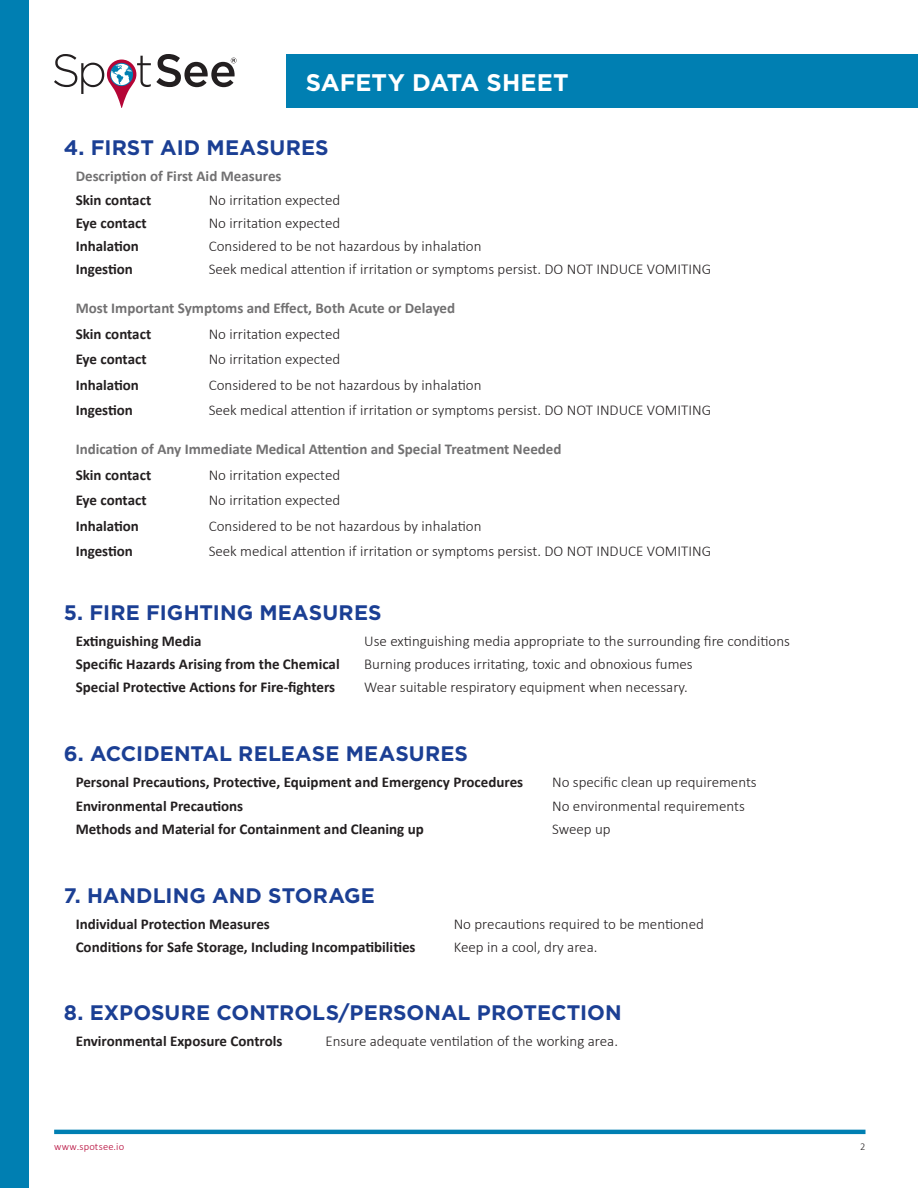
<style>
.page{position:relative;width:918px;height:1188px;background:#fff}
.page>*{position:absolute;margin:0;border:0;box-sizing:border-box;transform-origin:0 0}
.t1{font:700 24px "Gotham";letter-spacing:.005em;color:#fff}
.t2{font:700 21px "Gotham";letter-spacing:.005em;color:#1b3f94}
.t3{font:300 15px "Calibri";color:#231f20}
.t4{font:700 15px "Calibri";color:#231f20}
.t5{font:700 15px "Calibri";color:#727172}
.t6{font:300 10.5px "Calibri";letter-spacing:.02em;color:#b50536}
.t7{font:300 10.5px "Calibri";color:#231f20}
</style>
<div class="page">
<div style="left:286px;top:54px;width:632px;height:54px;background:#007fb2"></div>
<div style="left:0;top:0;width:29px;height:1188px;background:#007fb2"></div>
<svg style="left:54px;top:54px;width:183px;height:54px"></svg>
<hr style="left:54px;top:1130px;width:812px;height:4px;background:#007fb2">
<h1 class="t1" style="left:306px;top:69px;width:264px">SAFETY DATA SHEET</h1>
<p class="t2" style="left:64px;top:136px;width:267px">4. FIRST AID MEASURES</p>
<p class="t5" style="left:76px;top:167px;width:207px">Description of First Aid Measures</p>
<p class="t4" style="left:76px;top:190px;width:77px">Skin contact</p>
<p class="t3" style="left:209px;top:190px;width:133px">No irritation expected</p>
<p class="t4" style="left:76px;top:213px;width:72px">Eye contact</p>
<p class="t3" style="left:209px;top:214px;width:133px">No irritation expected</p>
<p class="t4" style="left:76px;top:236px;width:65px">Inhalation</p>
<p class="t3" style="left:209px;top:237px;width:274px">Considered to be not hazardous by inhalation</p>
<p class="t4" style="left:76px;top:260px;width:59px">Ingestion</p>
<p class="t3" style="left:209px;top:260px;width:504px">Seek medical attention if irritation or symptoms persist. DO NOT INDUCE VOMITING</p>
<p class="t5" style="left:76px;top:299px;width:381px">Most Important Symptoms and Effect, Both Acute or Delayed</p>
<p class="t4" style="left:76px;top:324px;width:77px">Skin contact</p>
<p class="t3" style="left:209px;top:325px;width:133px">No irritation expected</p>
<p class="t4" style="left:76px;top:350px;width:72px">Eye contact</p>
<p class="t3" style="left:209px;top:350px;width:133px">No irritation expected</p>
<p class="t4" style="left:76px;top:375px;width:65px">Inhalation</p>
<p class="t3" style="left:209px;top:376px;width:274px">Considered to be not hazardous by inhalation</p>
<p class="t4" style="left:76px;top:401px;width:59px">Ingestion</p>
<p class="t3" style="left:209px;top:401px;width:504px">Seek medical attention if irritation or symptoms persist. DO NOT INDUCE VOMITING</p>
<p class="t5" style="left:76px;top:440px;width:487px">Indication of Any Immediate Medical Attention and Special Treatment Needed</p>
<p class="t4" style="left:76px;top:465px;width:77px">Skin contact</p>
<p class="t3" style="left:209px;top:466px;width:133px">No irritation expected</p>
<p class="t4" style="left:76px;top:491px;width:72px">Eye contact</p>
<p class="t3" style="left:209px;top:491px;width:133px">No irritation expected</p>
<p class="t4" style="left:76px;top:516px;width:65px">Inhalation</p>
<p class="t3" style="left:209px;top:517px;width:274px">Considered to be not hazardous by inhalation</p>
<p class="t4" style="left:76px;top:542px;width:59px">Ingestion</p>
<p class="t3" style="left:209px;top:542px;width:504px">Seek medical attention if irritation or symptoms persist. DO NOT INDUCE VOMITING</p>
<p class="t2" style="left:64px;top:600px;width:319px">5. FIRE FIGHTING MEASURES</p>
<p class="t4" style="left:76px;top:631px;width:127px">Extinguishing Media</p>
<p class="t3" style="left:364px;top:631px;width:427px">Use extinguishing media appropriate to the surrounding fire conditions</p>
<p class="t4" style="left:76px;top:654px;width:266px">Specific Hazards Arising from the Chemical</p>
<p class="t3" style="left:364px;top:655px;width:330px">Burning produces irritating, toxic and obnoxious fumes</p>
<p class="t4" style="left:76px;top:678px;width:261px">Special Protective Actions for Fire-fighters</p>
<p class="t3" style="left:364px;top:678px;width:325px">Wear suitable respiratory equipment when necessary.</p>
<p class="t2" style="left:64px;top:742px;width:406px">6. ACCIDENTAL RELEASE MEASURES</p>
<p class="t4" style="left:76px;top:773px;width:449px">Personal Precautions, Protective, Equipment and Emergency Procedures</p>
<p class="t3" style="left:552px;top:773px;width:206px">No specific clean up requirements</p>
<p class="t4" style="left:76px;top:796px;width:169px">Environmental Precautions</p>
<p class="t3" style="left:552px;top:796px;width:194px">No environmental requirements</p>
<p class="t4" style="left:76px;top:819px;width:350px">Methods and Material for Containment and Cleaning up</p>
<p class="t3" style="left:552px;top:820px;width:60px">Sweep up</p>
<p class="t2" style="left:64px;top:883px;width:313px">7. HANDLING AND STORAGE</p>
<p class="t4" style="left:76px;top:914px;width:196px">Individual Protection Measures</p>
<p class="t3" style="left:454px;top:915px;width:252px">No precautions required to be mentioned</p>
<p class="t4" style="left:76px;top:938px;width:341px">Conditions for Safe Storage, Including Incompatibilities</p>
<p class="t3" style="left:454px;top:938px;width:145px">Keep in a cool, dry area.</p>
<p class="t2" style="left:64px;top:1000px;width:560px">8. EXPOSURE CONTROLS/PERSONAL PROTECTION</p>
<p class="t4" style="left:76px;top:1031px;width:208px">Environmental Exposure Controls</p>
<p class="t3" style="left:325px;top:1032px;width:294px">Ensure adequate ventilation of the working area.</p>
<p class="t6" style="left:54px;top:1140px;width:72px">www.spotsee.io</p>
<p class="t7" style="left:860px;top:1140px;width:7px">2</p>
</div>
